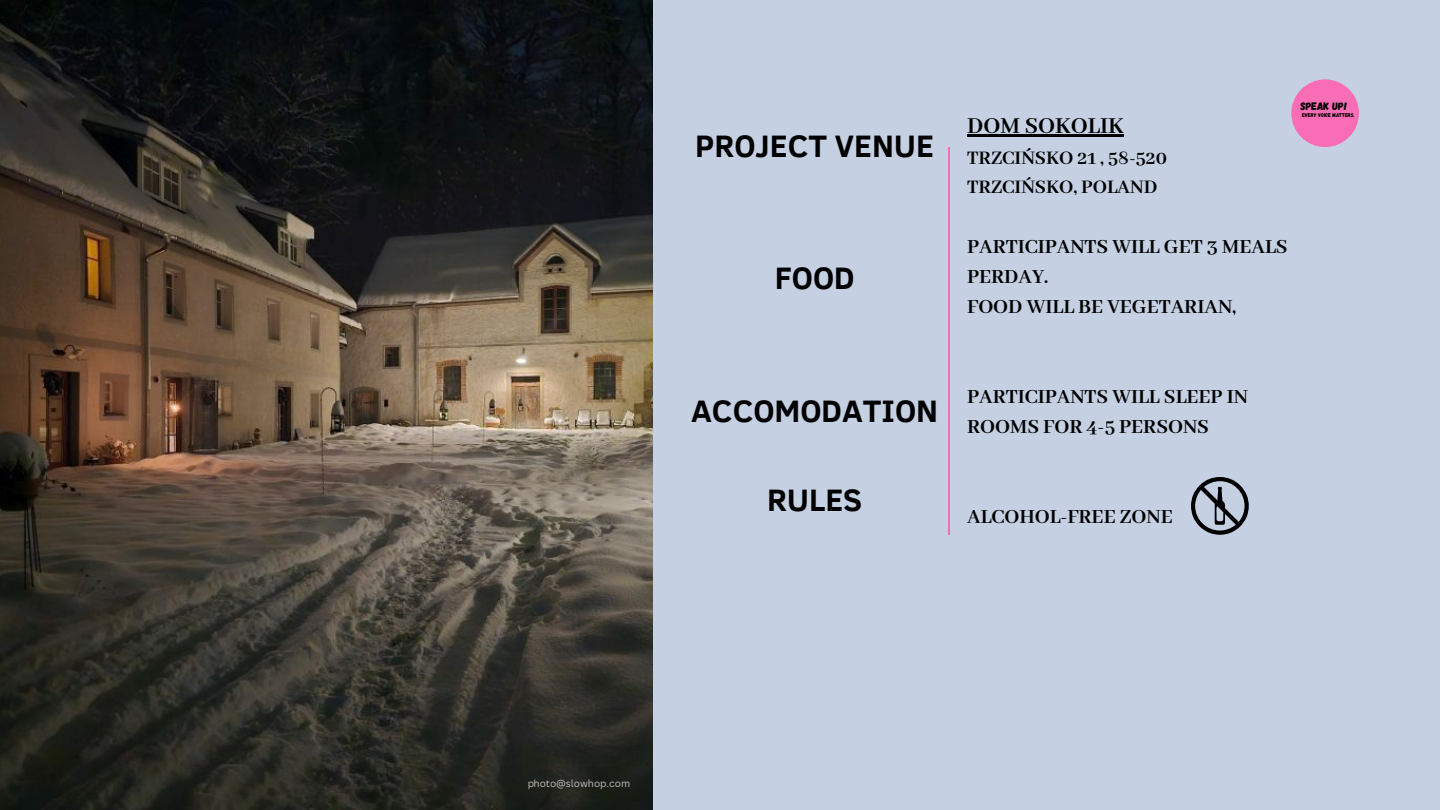
<style>
.page{position:relative;width:1440px;height:810px;background:#c5d1e3}
.page>*{position:absolute;margin:0;border:0;box-sizing:border-box;transform-origin:0 0}
.t1{font:700 31.8px "Clear Sans";color:#000}
.t2{font:700 24.8px "Abhaya Libre";color:#000}
.t3{font:700 21.8px/30px "Abhaya Libre";color:#000}
.t4{font:700 20.8px/28.5px "Abhaya Libre";color:#000}
.t5{font:10.8px "Gagalin";color:#000}
.t6{font:10px "Canva Sans";color:#fff}
.t7{font:5.4px "Gagalin";color:#000}
</style>
<div class="page">
<div style="left:1291px;top:79px;width:68px;height:68px;background:#f86db5;border-radius:50%"></div>
<hr style="left:967px;top:135px;width:157px;height:2px;background:#000">
<hr style="left:948px;top:147px;width:1px;height:388px;background:#f86db5">
<img style="left:0;top:0;width:652px;height:810px">
<svg style="left:1191px;top:477px;width:58px;height:58px"></svg>
<h1 class="t1" style="left:695px;top:122px;width:240px">PROJECT VENUE</h1>
<h2 class="t1" style="left:775px;top:255px;width:81px">FOOD</h2>
<h2 class="t1" style="left:691px;top:388px;width:248px">ACCOMODATION</h2>
<h2 class="t1" style="left:767px;top:476px;width:97px">RULES</h2>
<h3 class="t2" style="left:967px;top:112px;width:158px">DOM SOKOLIK</h3>
<h3 class="t4" style="left:967px;top:145px;width:201px">TRZCIŃSKO 21 , 58-520<br>TRZCIŃSKO, POLAND</h3>
<h2 class="t5" style="left:1301px;top:99px;width:48px">SPEAK UP!</h2>
<p class="t7" style="left:1302px;top:112px;width:54px">EVERY VOICE MATTERS.</p>
<h1 class="t3" style="left:967px;top:232px;width:322px">PARTICIPANTS WILL GET 3 MEALS<br>PERDAY.<br>FOOD WILL BE VEGETARIAN,</h1>
<h1 class="t3" style="left:967px;top:382px;width:282px">PARTICIPANTS WILL SLEEP IN<br>ROOMS FOR 4-5 PERSONS</h1>
<h1 class="t3" style="left:967px;top:502px;width:207px">ALCOHOL-FREE ZONE</h1>
<p class="t6" style="left:527px;top:776px;width:105px">photo@slowhop.com</p>
</div>
